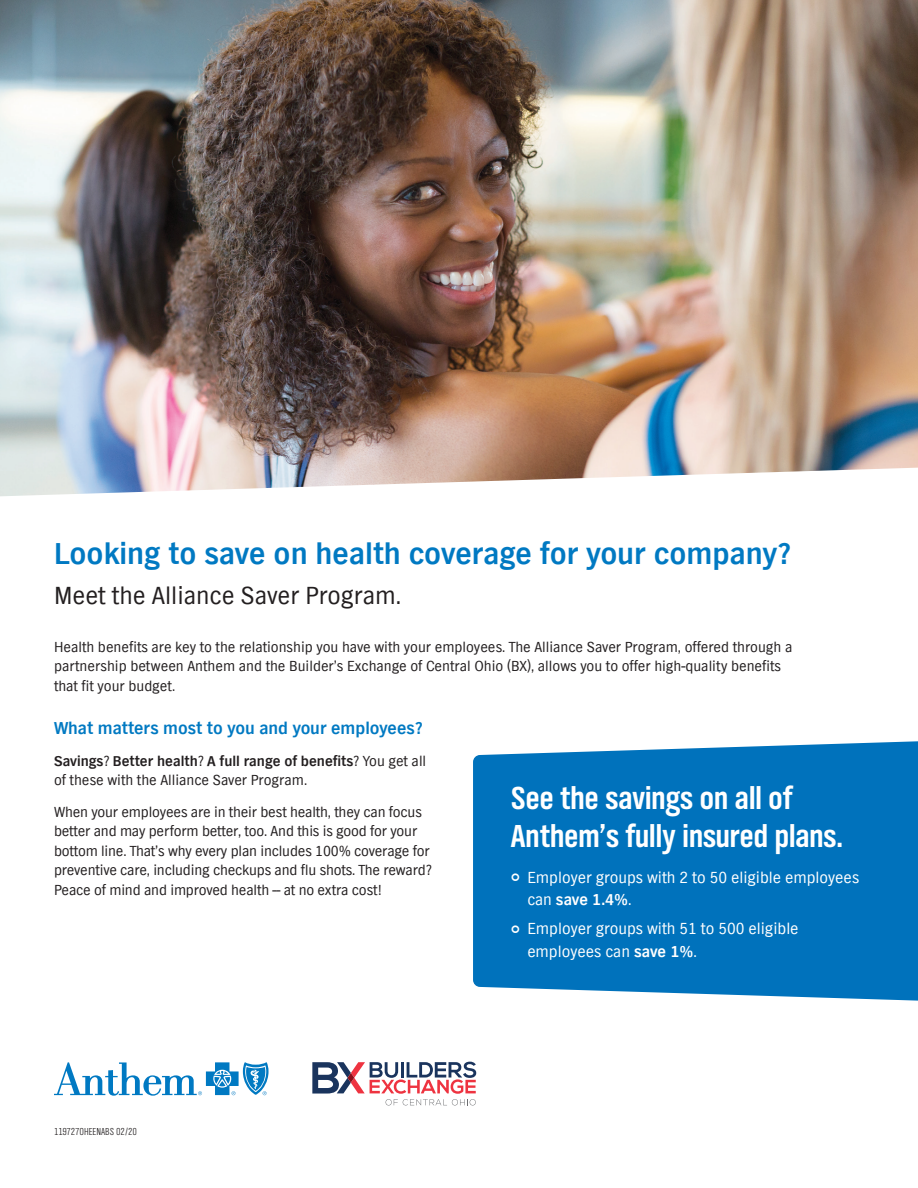
<style>
.page{position:relative;width:918px;height:1188px;background:#fff}
.page>*{position:absolute;margin:0;border:0;box-sizing:border-box;transform-origin:0 0}
.t1{font:700 33px/37.5px "TV Nord Cond EF";color:#fff}
.t2{font:700 31.5px "TV Nord EF";color:#0079c2}
.t3{font:25.5px "TV Nord EF";color:#231f20}
.t4{font:700 18px "TV Nord EF";color:#0079c2}
.t5{font:16.5px/22.5px "TV Nord EF";color:#fff}
.t6{font:15px/19.5px "TV Nord EF";letter-spacing:-.005em;color:#231f20}
.t7{font:300 10.5px "TV Nord Cond EF";color:#231f20}
.s1{font-weight:700}
</style>
<div class="page">
<div style="left:473px;top:741px;width:445px;height:260px;background:#0072bc"></div>
<svg style="left:54px;top:1062px;width:215px;height:34px"></svg>
<img style="left:0;top:0;width:918px;height:496px">
<svg style="left:312px;top:1062px;width:164px;height:43px"></svg>
<svg style="left:512px;top:874px;width:19px;height:8px"></svg>
<svg style="left:512px;top:925px;width:19px;height:9px"></svg>
<h2 class="t2" style="left:54px;top:535px;width:738px">Looking to save on health coverage for your company?</h2>
<h3 class="t3" style="left:54px;top:582px;width:349px">Meet the Alliance Saver Program.</h3>
<p class="t6" style="left:54px;top:637px;width:740px">Health benefits are key to the relationship you have with your employees. The Alliance Saver Program, offered through a partnership between Anthem and the Builder’s Exchange of Central Ohio (BX), allows you to offer high-quality benefits that fit your budget.</p>
<p class="t4" style="left:54px;top:718px;width:370px">What matters most to you and your employees?</p>
<p class="t6" style="left:54px;top:751px;width:374px"><span class="s1">Savings</span>? <span class="s1">Better health</span>? <span class="s1">A full range of benefits</span>? You get all of these with the Alliance Saver Program.</p>
<p class="t6" style="left:54px;top:802px;width:379px">When your employees are in their best health, they can focus better and may perform better, too. And this is good for your bottom line. That’s why every plan includes 100% coverage for preventive care, including checkups and flu shots. The reward?<br>Peace of mind and improved health -- at no extra cost!</p>
<h1 class="t1" style="left:511px;top:780px;width:334px">See the savings on all of<br>Anthem’s fully insured plans.</h1>
<p class="t5" style="left:527px;top:866px;width:333px">Employer groups with 2 to 50 eligible employees can <span class="s1">save 1.4%</span>.</p>
<p class="t5" style="left:527px;top:918px;width:273px">Employer groups with 51 to 500 eligible employees can <span class="s1">save 1%</span>.</p>
<p class="t7" style="left:54px;top:1126px;width:85px">119727OHEENABS 02/20</p>
</div>
